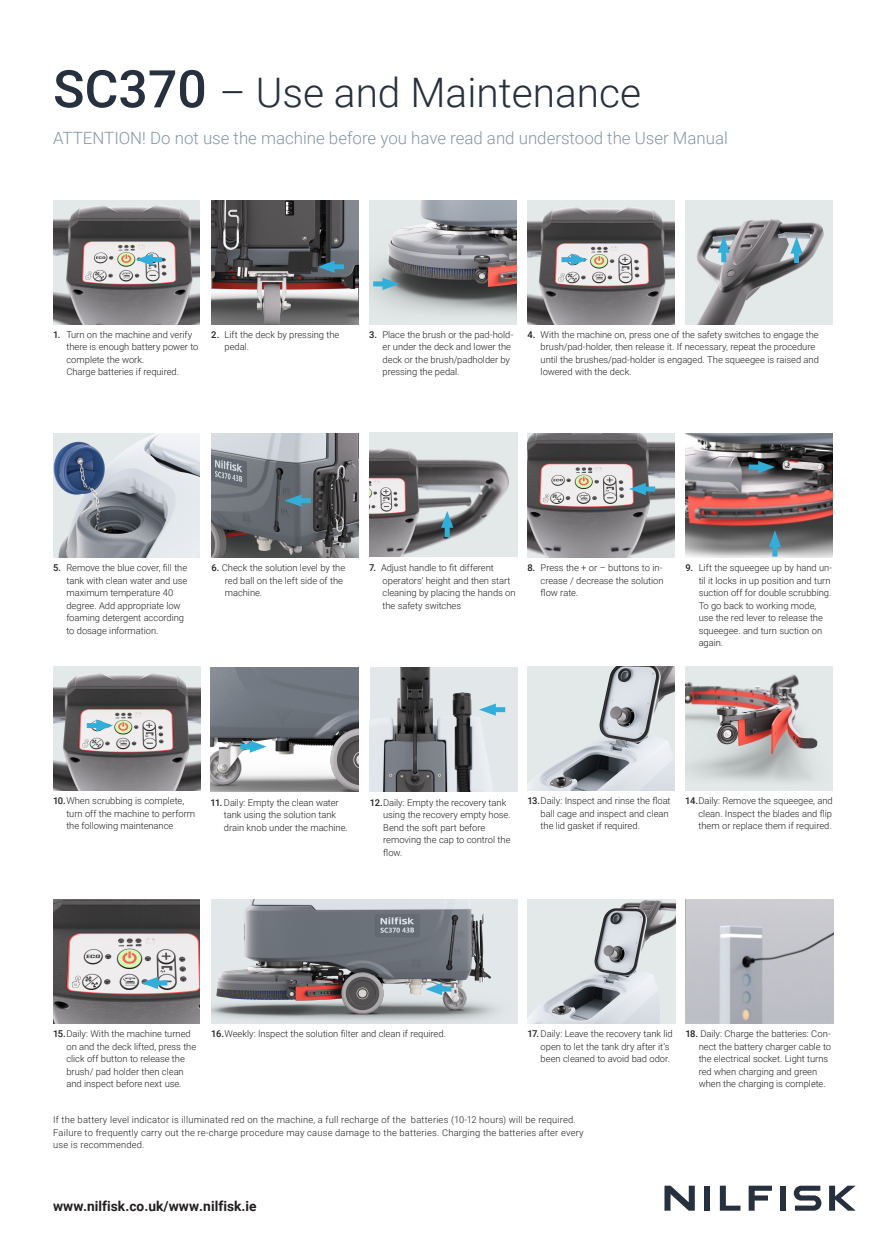
<style>
.page{position:relative;width:886px;height:1241px;background:#fff}
.page>*{position:absolute;margin:0;border:0;box-sizing:border-box;transform-origin:0 0}
.Headline{font:300 40.62px "Roboto";color:#26303e}
.Body{font:300 16.88px "Roboto";color:#8796a3}
.t1{font:700 13.75px "Roboto";letter-spacing:.005em;color:#231f20}
.Text{font:300 9.38px/12.5px "Roboto";letter-spacing:-.005em;color:#231f20}
.Text-2{font:300 9.38px/12.5px "Roboto";letter-spacing:.02em;color:#231f20}
.s1{font-weight:500;font-size:51.88px}
.s2{font-weight:500}
.s3{font-style:inherit}
</style>
<div class="page">
<img style="left:211px;top:433px;width:148px;height:124px">
<img style="left:211px;top:200px;width:148px;height:124px">
<img style="left:685px;top:200px;width:148px;height:124px">
<img style="left:53px;top:200px;width:147px;height:124px">
<img style="left:527px;top:200px;width:148px;height:124px">
<img style="left:211px;top:899px;width:306px;height:124px">
<img style="left:370px;top:432px;width:147px;height:124px">
<img style="left:53px;top:433px;width:147px;height:124px">
<img style="left:527px;top:433px;width:148px;height:124px">
<img style="left:685px;top:433px;width:148px;height:124px">
<img style="left:53px;top:666px;width:148px;height:124px">
<img style="left:53px;top:899px;width:147px;height:124px">
<img style="left:370px;top:200px;width:147px;height:124px">
<img style="left:370px;top:667px;width:147px;height:124px">
<img style="left:211px;top:667px;width:148px;height:124px">
<img style="left:527px;top:666px;width:148px;height:124px">
<img style="left:685px;top:666px;width:148px;height:124px">
<img style="left:527px;top:899px;width:148px;height:124px">
<div style="left:561px;top:257px;width:17px;height:5px;background:#31aeda"></div>
<svg style="left:571px;top:253px;width:17px;height:13px"></svg>
<div style="left:794px;top:246px;width:5px;height:17px;background:#31aeda"></div>
<svg style="left:790px;top:237px;width:13px;height:16px"></svg>
<div style="left:639px;top:486px;width:16px;height:5px;background:#31aeda"></div>
<svg style="left:629px;top:483px;width:17px;height:12px"></svg>
<div style="left:749px;top:464px;width:16px;height:5px;background:#31aeda"></div>
<svg style="left:758px;top:461px;width:17px;height:12px"></svg>
<div style="left:721px;top:246px;width:5px;height:16px;background:#31aeda"></div>
<svg style="left:718px;top:236px;width:12px;height:17px"></svg>
<div style="left:373px;top:281px;width:17px;height:5px;background:#31aeda"></div>
<svg style="left:382px;top:278px;width:17px;height:12px"></svg>
<img style="left:686px;top:899px;width:148px;height:124px">
<div style="left:772px;top:540px;width:5px;height:16px;background:#31aeda"></div>
<svg style="left:769px;top:530px;width:12px;height:17px"></svg>
<div style="left:489px;top:707px;width:16px;height:5px;background:#31aeda"></div>
<svg style="left:479px;top:703px;width:17px;height:12px"></svg>
<div style="left:435px;top:986px;width:16px;height:5px;background:#31aeda"></div>
<svg style="left:425px;top:982px;width:17px;height:13px"></svg>
<div style="left:151px;top:980px;width:16px;height:5px;background:#31aeda"></div>
<svg style="left:141px;top:976px;width:17px;height:12px"></svg>
<div style="left:87px;top:723px;width:16px;height:5px;background:#31aeda"></div>
<svg style="left:96px;top:719px;width:17px;height:12px"></svg>
<div style="left:240px;top:744px;width:17px;height:5px;background:#31aeda"></div>
<svg style="left:250px;top:740px;width:17px;height:12px"></svg>
<div style="left:445px;top:520px;width:5px;height:17px;background:#31aeda"></div>
<svg style="left:441px;top:511px;width:12px;height:16px"></svg>
<div style="left:294px;top:498px;width:17px;height:5px;background:#31aeda"></div>
<svg style="left:285px;top:494px;width:16px;height:12px"></svg>
<div style="left:146px;top:257px;width:16px;height:5px;background:#31aeda"></div>
<svg style="left:136px;top:253px;width:17px;height:13px"></svg>
<div style="left:328px;top:264px;width:16px;height:5px;background:#31aeda"></div>
<svg style="left:318px;top:260px;width:17px;height:13px"></svg>
<svg style="left:794px;top:1185px;width:27px;height:25px"></svg>
<svg style="left:664px;top:1185px;width:31px;height:25px"></svg>
<svg style="left:720px;top:1185px;width:20px;height:25px"></svg>
<svg style="left:829px;top:1185px;width:27px;height:25px"></svg>
<div style="left:780px;top:1185px;width:6px;height:25px;background:#26303e"></div>
<svg style="left:749px;top:1185px;width:23px;height:25px"></svg>
<div style="left:704px;top:1185px;width:6px;height:25px;background:#26303e"></div>
<p class="Headline" style="left:53px;top:64px;width:589px"><span class="s1">SC370</span> – Use and Maintenance</p>
<p class="Body" style="left:53px;top:127px;width:676px">ATTENTION! Do not use the machine before you have read and understood the User Manual</p>
<p class="Text" style="left:66px;top:327px;width:134px;text-indent:-13px"><span class="s2">1.</span> Turn on the machine and verify there is enough battery power to complete the work.<br>Charge batteries if required.</p>
<p class="Text" style="left:382px;top:327px;width:132px;text-indent:-13px"><span class="s2">3.</span> Place the brush or the pad-hold&shy;er under the deck and lower the deck or the brush/padholder by pressing the pedal.</p>
<p class="Text" style="left:541px;top:327px;width:280px;text-indent:-13px"><span class="s2">4.</span> With the machine on, press one of the safety switches to engage the brush/pad-holder, then release it. If necessary, repeat the procedure until the brushes/pad-holder is engaged. The squeegee is raised and lowered with the deck.</p>
<p class="Text" style="left:224px;top:327px;width:116px;text-indent:-13px"><span class="s2">2.</span> Lift the deck by pressing the pedal.</p>
<p class="Text" style="left:66px;top:561px;width:122px;text-indent:-13px"><span class="s2">5.</span> Remove the blue cover, fill the tank with clean water and use maximum temperature 40 degree. Add appropriate low foaming detergent according to dosage information.</p>
<p class="Text" style="left:225px;top:561px;width:122px;text-indent:-13px"><span class="s2">6.</span> Check the solution level by the red ball on the left side of the machine.</p>
<p class="Text" style="left:382px;top:561px;width:135px;text-indent:-13px"><span class="s2">7.</span> Adjust handle to fit different operators’ height and then start cleaning by placing the hands on the safety switches</p>
<p class="Text" style="left:541px;top:561px;width:125px;text-indent:-13px"><span class="s2">8.</span> Press the + or – buttons to in&shy;crease / decrease the solution flow rate.</p>
<p class="Text" style="left:699px;top:561px;width:135px;text-indent:-13px"><span class="s2">9.</span> Lift the squeegee up by hand un&shy;til it locks in up position and turn suction off for double scrubbing.<br>To go back to working mode, use the red lever to release the squeegee. and turn suction on again.</p>
<p class="Text" style="left:66px;top:794px;width:130px;text-indent:-13px"><span class="s2">10.</span>When scrubbing is complete, turn off the machine to perform the following maintenance</p>
<p class="Text" style="left:224px;top:795px;width:125px;text-indent:-13px"><span class="s2">11.</span>Daily: Empty the clean water tank using the solution tank drain knob under the machine.</p>
<p class="Text" style="left:541px;top:794px;width:131px;text-indent:-13px"><span class="s2">13.</span> Daily: Inspect and rinse the float ball cage and inspect and clean the lid gasket if required.</p>
<p class="Text" style="left:698px;top:794px;width:136px;text-align:justify;text-indent:-13px"><span class="s2">14.</span>Daily: Remove the squeegee, and clean. Inspect the blades and flip them or replace them if required.</p>
<p class="Text" style="left:383px;top:795px;width:129px;text-indent:-13px"><span class="s2">12.</span>Daily: Empty the recovery tank using the recovery empty hose.<br>Bend the soft part before removing the cap to control the flow.</p>
<p class="Text" style="left:66px;top:1027px;width:131px;text-indent:-13px"><span class="s2">15.</span>Daily: With the machine turned on and the deck lifted, press the click off button to release the brush/ pad holder then clean and inspect before next use.</p>
<p class="Text" style="left:211px;top:1027px;width:236px"><span class="s2">16.</span> Weekly: Inspect the solution filter and clean if required.</p>
<p class="Text" style="left:541px;top:1027px;width:134px;text-indent:-13px"><span class="s2">17.</span> Daily: Leave the recovery tank lid open to let the tank dry after it’s been cleaned to avoid bad odor.</p>
<p class="Text" style="left:699px;top:1027px;width:134px;text-indent:-13px"><span class="s2">18.</span> Daily: Charge the batteries: Con&shy;nect the battery charger cable to the electrical socket. Light turns red when charging and green when the charging is complete.</p>
<p class="Text-2" style="left:53px;top:1113px;width:532px">If the battery level indicator is illuminated red on the machine, a full recharge of the batteries (10-12 hours) will be required.<br>Failure to frequently carry out the re-charge procedure may cause damage to the batteries. Charging the batteries after every use is recommended.</p>
<h3 class="t1" style="left:53px;top:1196px;width:205px"><span class="s3">www.nilfisk.</span>co.uk/www.nilfisk.ie</h3>
</div>
